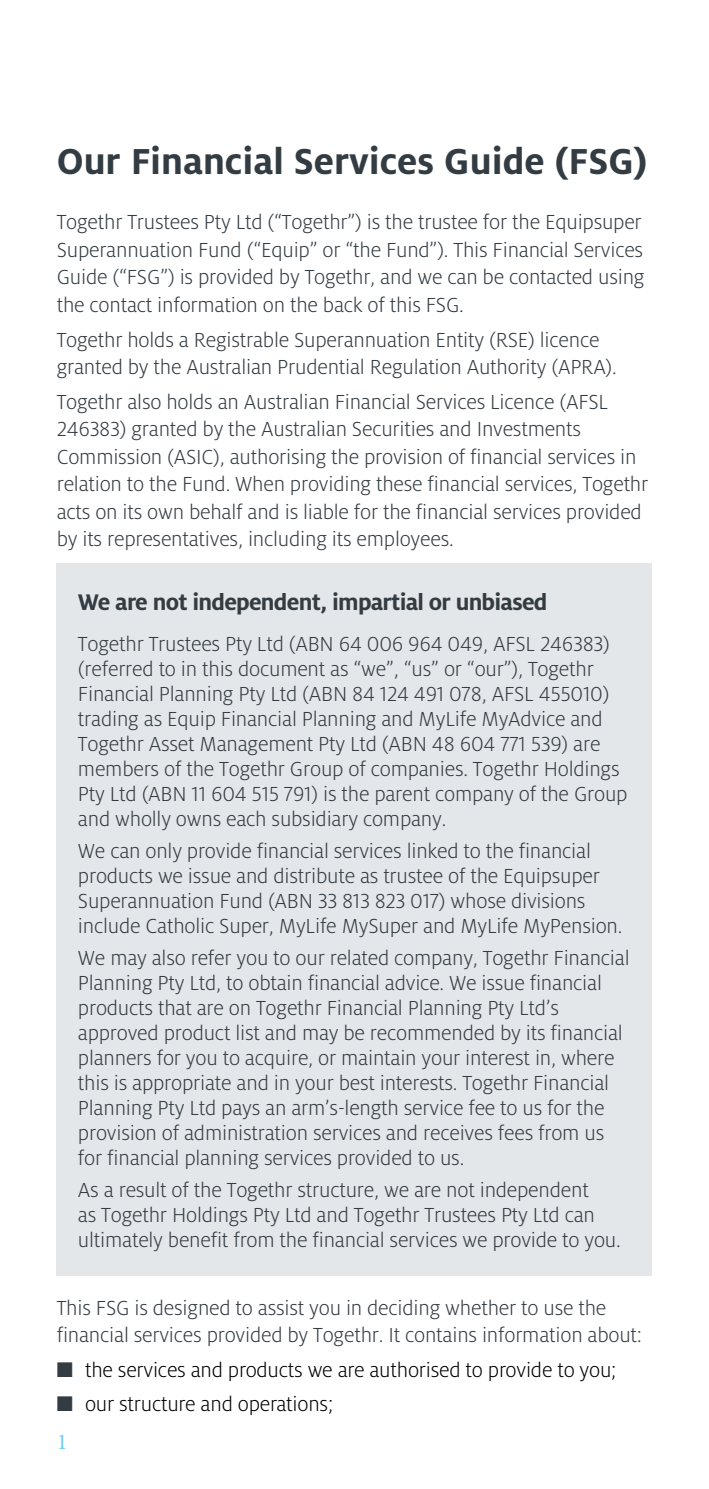
<style>
.page{position:relative;width:709px;height:1489px;background:#fff}
.page>*{position:absolute;margin:0;border:0;box-sizing:border-box;transform-origin:0 0}
.t1{font:700 40px "Milo OT";color:#333c42}
.t2{font:700 25px "Milo OT";letter-spacing:-.03em;color:#333c42}
.t3{font:300 22.5px/25px "Milo OT";letter-spacing:-.01em;color:#333c42}
.t4{font:300 22.5px "Milo OT";letter-spacing:-.01em;color:#000}
.t5{font:22.5px "Minion Pro";color:#6dcff6}
.s1{color:#333c42}
</style>
<div class="page">
<div style="left:57px;top:563px;width:595px;height:712px;background:#e3e7ea"></div>
<h1 class="t1" style="left:57px;top:138px;width:592px">Our Financial Services Guide (FSG)</h1>
<p class="t3" style="left:57px;top:209px;width:589px;line-height:27.5px">Togethr Trustees Pty Ltd (“Togethr”) is the trustee for the Equipsuper Superannuation Fund (“Equip” or “the Fund”). This Financial Services Guide (“FSG”) is provided by Togethr, and we can be contacted using the contact information on the back of this FSG.</p>
<p class="t3" style="left:57px;top:326px;width:561px;line-height:27.5px">Togethr holds a Registrable Superannuation Entity (RSE) licence granted by the Australian Prudential Regulation Authority (APRA).</p>
<p class="t3" style="left:57px;top:388px;width:593px;line-height:27.5px">Togethr also holds an Australian Financial Services Licence (AFSL 246383) granted by the Australian Securities and Investments Commission (ASIC), authorising the provision of financial services in relation to the Fund. When providing these financial services, Togethr acts on its own behalf and is liable for the financial services provided by its representatives, including its employees.</p>
<p class="t2" style="left:78px;top:587px;width:471px">We are not independent, impartial or unbiased</p>
<p class="t3" style="left:78px;top:631px;width:551px">Togethr Trustees Pty Ltd (ABN 64 006 964 049, AFSL 246383) (referred to in this document as “we”, “us” or “our”), Togethr Financial Planning Pty Ltd (ABN 84 124 491 078, AFSL 455010) trading as Equip Financial Planning and MyLife MyAdvice and Togethr Asset Management Pty Ltd (ABN 48 604 771 539) are members of the Togethr Group of companies. Togethr Holdings Pty Ltd (ABN 11 604 515 791) is the parent company of the Group and wholly owns each subsidiary company.</p>
<p class="t3" style="left:78px;top:838px;width:546px">We can only provide financial services linked to the financial products we issue and distribute as trustee of the Equipsuper Superannuation Fund (ABN 33 813 823 017) whose divisions include Catholic Super, MyLife MySuper and MyLife MyPension.</p>
<p class="t3" style="left:78px;top:945px;width:553px">We may also refer you to our related company, Togethr Financial Planning Pty Ltd, to obtain financial advice. We issue financial products that are on Togethr Financial Planning Pty Ltd’s approved product list and may be recommended by its financial planners for you to acquire, or maintain your interest in, where this is appropriate and in your best interests. Togethr Financial Planning Pty Ltd pays an arm’s-length service fee to us for the provision of administration services and receives fees from us for financial planning services provided to us.</p>
<p class="t3" style="left:78px;top:1177px;width:544px">As a result of the Togethr structure, we are not independent<br>as Togethr Holdings Pty Ltd and Togethr Trustees Pty Ltd can ultimately benefit from the financial services we provide to you.</p>
<p class="t3" style="left:57px;top:1293px;width:587px;line-height:27.5px">This FSG is designed to assist you in deciding whether to use the financial services provided by Togethr. It contains information about:</p>
<p class="t4" style="left:57px;top:1357px;width:561px"><span class="s1">■</span> the services and products we are authorised to provide to you;</p>
<p class="t4" style="left:57px;top:1391px;width:278px"><span class="s1">■</span> our structure and operations;</p>
<p class="t5" style="left:57px;top:1426px;width:12px">1</p>
</div>
